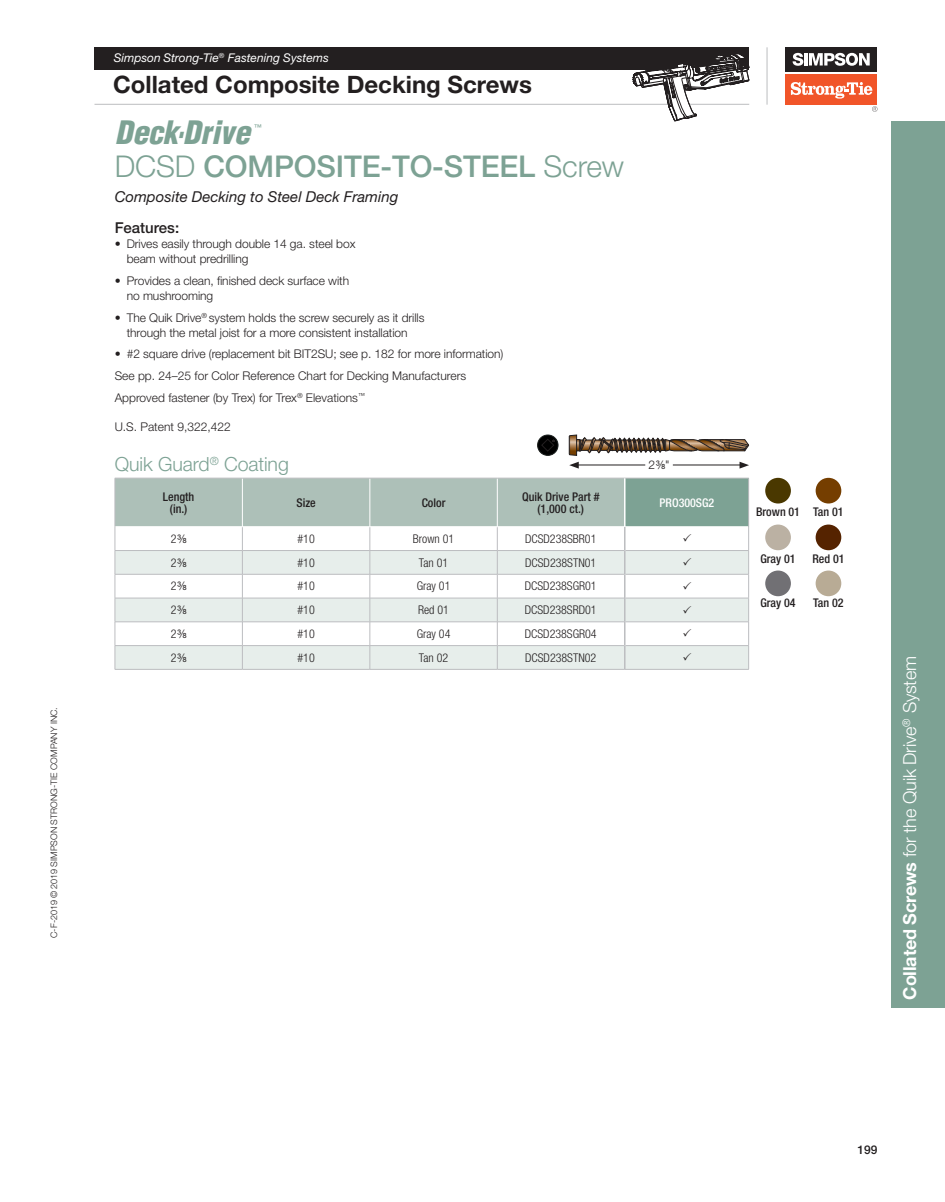
<style>
.page{position:relative;width:945px;height:1202px;background:#fff}
.page>*{position:absolute;margin:0;border:0;box-sizing:border-box;transform-origin:0 0}
.t1{font:italic 900 condensed 31.5px "Helvetica LT Std";letter-spacing:.005em;color:#7da294}
.t2{font:500 30px "Helvetica Neue LT Std";letter-spacing:-.005em;color:#7da294}
.t3{font:700 24px "Helvetica Neue LT Std";color:#231f20}
.t4{font:300 19.5px "Helvetica Neue LT Std";letter-spacing:-.005em;color:#7da294}
.t5{font:300 18px "Helvetica Neue LT Std";letter-spacing:-.01em;color:#fff}
.t6{font:italic 15px "Helvetica Neue LT Std";color:#231f20}
.t7{font:500 15px "Helvetica Neue LT Std";color:#231f20}
.t8{font:300 12px/15px "Helvetica Neue LT Std";letter-spacing:-.005em;color:#231f20}
.t9{font:300 condensed 12px "Helvetica Neue LT Std";color:#231f20}
.t10{font:500 condensed 12px/12px "Helvetica Neue LT Std";color:#231f20;text-align:center}
.t11{font:italic 12px "Helvetica Neue LT Std";color:#fff}
.t12{font:12px "Helvetica LT Std Fractions";color:#231f20;scale:.9 1}
.t13{font:500 condensed 12px "Helvetica Neue LT Std";color:#fff}
.t14{font:500 12px "Helvetica Neue LT Std";color:#231f20}
.t15{font:300 9px "Helvetica Neue LT Std";color:#231f20}
.t16{font:7.8px "Helvetica LT Std";color:#7da294}
.s1{font-size:41.85px}
.s2{font-weight:300}
.s3{font-family:"Helvetica Neue LT Std";font-weight:300;font-stretch:condensed}
.s4{font-family:"Helvetica Neue LT Std";font-weight:300}
.s5{font-weight:700}
</style>
<div class="page">
<div style="left:94px;top:47px;width:655px;height:23px;background:#231f20"></div>
<hr style="left:767px;top:47px;width:1px;height:58px;background:#bcbdc0">
<div style="left:785px;top:74px;width:92px;height:31px;background:#f15529"></div>
<div style="left:785px;top:47px;width:92px;height:25px;background:#231f20"></div>
<svg style="left:793px;top:53px;width:77px;height:13px"></svg>
<svg style="left:791px;top:82px;width:81px;height:17px"></svg>
<svg style="left:872px;top:106px;width:6px;height:6px"></svg>
<hr style="left:94px;top:104px;width:655px;height:1px;background:#bcbdc0">
<div style="left:625px;top:478px;width:124px;height:49px;background:#7da294"></div>
<svg style="left:626px;top:551px;width:122px;height:118px;fill:#e7eeeb"></svg>
<hr style="left:625px;top:526px;width:123px;height:1px;background:#fff">
<hr style="left:626px;top:550px;width:123px;height:1px;background:#bcbdc0">
<hr style="left:626px;top:574px;width:123px;height:1px;background:#bcbdc0">
<hr style="left:626px;top:598px;width:123px;height:1px;background:#bcbdc0">
<hr style="left:626px;top:621px;width:123px;height:1px;background:#bcbdc0">
<svg style="left:115px;top:479px;width:509px;height:190px"></svg>
<hr style="left:242px;top:645px;width:128px;height:1px;background:#bcbdc0">
<hr style="left:370px;top:645px;width:127px;height:1px;background:#bcbdc0">
<hr style="left:497px;top:645px;width:127px;height:1px;background:#bcbdc0">
<hr style="left:626px;top:645px;width:123px;height:1px;background:#bcbdc0">
<svg style="left:748px;top:527px;width:1px;height:142px"></svg>
<hr style="left:115px;top:669px;width:127px;height:1px;background:#bcbdc0">
<hr style="left:242px;top:669px;width:128px;height:1px;background:#bcbdc0">
<hr style="left:370px;top:669px;width:127px;height:1px;background:#bcbdc0">
<hr style="left:497px;top:669px;width:128px;height:1px;background:#bcbdc0">
<hr style="left:625px;top:669px;width:124px;height:1px;background:#bcbdc0">
<hr style="left:115px;top:478px;width:127px;height:1px;background:#bcbdc0">
<hr style="left:115px;top:478px;width:1px;height:49px;background:#bcbdc0">
<hr style="left:242px;top:478px;width:128px;height:1px;background:#bcbdc0">
<hr style="left:370px;top:478px;width:127px;height:1px;background:#bcbdc0">
<hr style="left:497px;top:478px;width:128px;height:1px;background:#bcbdc0">
<hr style="left:625px;top:478px;width:124px;height:1px;background:#bcbdc0">
<hr style="left:748px;top:478px;width:1px;height:49px;background:#bcbdc0">
<hr style="left:624px;top:527px;width:2px;height:23px;background:#bcbdc0">
<hr style="left:624px;top:550px;width:2px;height:24px;background:#bcbdc0">
<hr style="left:624px;top:574px;width:2px;height:24px;background:#bcbdc0">
<hr style="left:624px;top:598px;width:2px;height:24px;background:#bcbdc0">
<hr style="left:624px;top:622px;width:2px;height:23px;background:#bcbdc0">
<hr style="left:624px;top:645px;width:2px;height:24px;background:#bcbdc0">
<hr style="left:624px;top:478px;width:2px;height:48px;background:#fff">
<div style="left:765px;top:478px;width:26px;height:25px;background:#4a3800;border-radius:50%"></div>
<div style="left:765px;top:570px;width:26px;height:26px;background:#717074;border-radius:50%"></div>
<div style="left:765px;top:524px;width:26px;height:26px;background:#bbb1a3;border-radius:50%"></div>
<div style="left:816px;top:478px;width:25px;height:25px;background:#753e00;border-radius:50%"></div>
<div style="left:816px;top:570px;width:25px;height:26px;background:#b8ab95;border-radius:50%"></div>
<div style="left:816px;top:524px;width:25px;height:26px;background:#552300;border-radius:50%"></div>
<div style="left:538px;top:436px;width:19px;height:18px;background:#000;border-radius:50%"></div>
<div style="left:537px;top:435px;width:21px;height:20px;border:1px solid #212727;border-radius:50%"></div>
<svg style="left:569px;top:435px;width:180px;height:20px"></svg>
<svg style="left:542px;top:439px;width:13px;height:12px"></svg>
<hr style="left:576px;top:464px;width:166px;height:1px;background:#231f20">
<div style="left:645px;top:462px;width:28px;height:6px;background:#fff"></div>
<svg style="left:569px;top:462px;width:10px;height:6px"></svg>
<svg style="left:740px;top:462px;width:9px;height:6px"></svg>
<svg style="left:632px;top:54px;width:118px;height:67px"></svg>
<div style="left:891px;top:122px;width:54px;height:886px;background:#7da294"></div>
<svg style="left:683px;top:557px;width:8px;height:8px"></svg>
<svg style="left:683px;top:581px;width:8px;height:8px"></svg>
<svg style="left:683px;top:605px;width:8px;height:8px"></svg>
<svg style="left:683px;top:629px;width:8px;height:8px"></svg>
<svg style="left:683px;top:653px;width:8px;height:7px"></svg>
<p class="t15" style="left:48px;top:938px;width:232px;rotate:-90deg">C-F-2019 © 2019 SIMPSON STRONG-TIE COMPANY INC.</p>
<p class="t11" style="left:114px;top:51px;width:216px">Simpson Strong-Tie<sup>®</sup> Fastening Systems</p>
<h3 class="t3" style="left:113px;top:70px;width:420px">Collated Composite Decking Screws</h3>
<h1 class="t1" style="left:115px;top:112px;width:137px">Deck<span class="s1">-</span>Drive</h1>
<p class="t16" style="left:254px;top:123px;width:9px">™</p>
<h2 class="t2" style="left:115px;top:148px;width:511px"><span class="s2">DCSD</span> COMPOSITE-TO-STEEL <span class="s2">Screw</span></h2>
<p class="t6" style="left:115px;top:187px;width:285px">Composite Decking to Steel Deck Framing</p>
<p class="t7" style="left:115px;top:219px;width:66px">Features:</p>
<p class="t8" style="left:127px;top:236px;width:230px;text-indent:-12px">• Drives easily through double 14 ga. steel box beam without predrilling</p>
<p class="t8" style="left:127px;top:273px;width:224px;text-indent:-12px">• Provides a clean, finished deck surface with no mushrooming</p>
<p class="t8" style="left:115px;top:309px;width:311px;text-align:center">• The Quik Drive<sup>®</sup> system holds the screw securely as it drills through the metal joist for a more consistent installation</p>
<p class="t8" style="left:115px;top:343px;width:390px;line-height:21.8px">• #2 square drive (replacement bit BIT2SU; see p. 182 for more information)<br>See pp. 24–25 for Color Reference Chart for Decking Manufacturers<br>Approved fastener (by Trex) for Trex<sup>®</sup> Elevations<sup>™</sup></p>
<p class="t8" style="left:115px;top:419px;width:118px">U.S. Patent 9,322,422</p>
<h3 class="t4" style="left:115px;top:452px;width:175px">Quik Guard<sup>®</sup> Coating</h3>
<p class="t10" style="left:163px;top:490px;width:33px">Length (in.)</p>
<p class="t10" style="left:296px;top:496px;width:21px">Size</p>
<p class="t10" style="left:422px;top:496px;width:25px">Color</p>
<p class="t10" style="left:522px;top:490px;width:79px">Quik Drive Part # (1,000 ct.)</p>
<p class="t13" style="left:660px;top:495px;width:56px">PRO300SG2</p>
<p class="t12" style="left:171px;top:533px;width:19px"><span class="s3">2</span>3⁄8</p>
<p class="t9" style="left:297px;top:532px;width:19px">#10</p>
<p class="t9" style="left:413px;top:532px;width:43px">Brown 01</p>
<p class="t9" style="left:525px;top:532px;width:73px">DCSD238SBR01</p>
<p class="t12" style="left:171px;top:557px;width:19px"><span class="s3">2</span>3⁄8</p>
<p class="t9" style="left:297px;top:555px;width:19px">#10</p>
<p class="t9" style="left:419px;top:555px;width:31px">Tan 01</p>
<p class="t9" style="left:525px;top:555px;width:73px">DCSD238STN01</p>
<p class="t12" style="left:171px;top:581px;width:19px"><span class="s3">2</span>3⁄8</p>
<p class="t9" style="left:297px;top:579px;width:19px">#10</p>
<p class="t9" style="left:417px;top:579px;width:35px">Gray 01</p>
<p class="t9" style="left:525px;top:579px;width:73px">DCSD238SGR01</p>
<p class="t12" style="left:171px;top:605px;width:19px"><span class="s3">2</span>3⁄8</p>
<p class="t9" style="left:297px;top:603px;width:19px">#10</p>
<p class="t9" style="left:418px;top:603px;width:32px">Red 01</p>
<p class="t9" style="left:525px;top:603px;width:73px">DCSD238SRD01</p>
<p class="t12" style="left:171px;top:628px;width:19px"><span class="s3">2</span>3⁄8</p>
<p class="t9" style="left:297px;top:627px;width:19px">#10</p>
<p class="t9" style="left:417px;top:627px;width:35px">Gray 04</p>
<p class="t9" style="left:525px;top:627px;width:73px">DCSD238SGR04</p>
<p class="t12" style="left:171px;top:652px;width:19px"><span class="s3">2</span>3⁄8</p>
<p class="t9" style="left:297px;top:650px;width:19px">#10</p>
<p class="t9" style="left:419px;top:650px;width:31px">Tan 02</p>
<p class="t9" style="left:525px;top:650px;width:73px">DCSD238STN02</p>
<p class="t12" style="left:649px;top:459px;width:25px"><span class="s4">2</span>3/8<span class="s4">"</span></p>
<p class="t10" style="left:756px;top:505px;width:45px">Brown 01</p>
<p class="t10" style="left:813px;top:505px;width:32px">Tan 01</p>
<p class="t10" style="left:760px;top:552px;width:37px">Gray 01</p>
<p class="t10" style="left:760px;top:597px;width:37px">Gray 04</p>
<p class="t10" style="left:812px;top:552px;width:34px">Red 01</p>
<p class="t10" style="left:813px;top:597px;width:32px">Tan 02</p>
<h3 class="t5" style="left:899px;top:999px;width:345px;rotate:-90deg"><span class="s5">Collated Screws</span> for the Quik Drive<sup>®</sup> System</h3>
<p class="t14" style="left:857px;top:1142px;width:22px">199</p>
</div>
